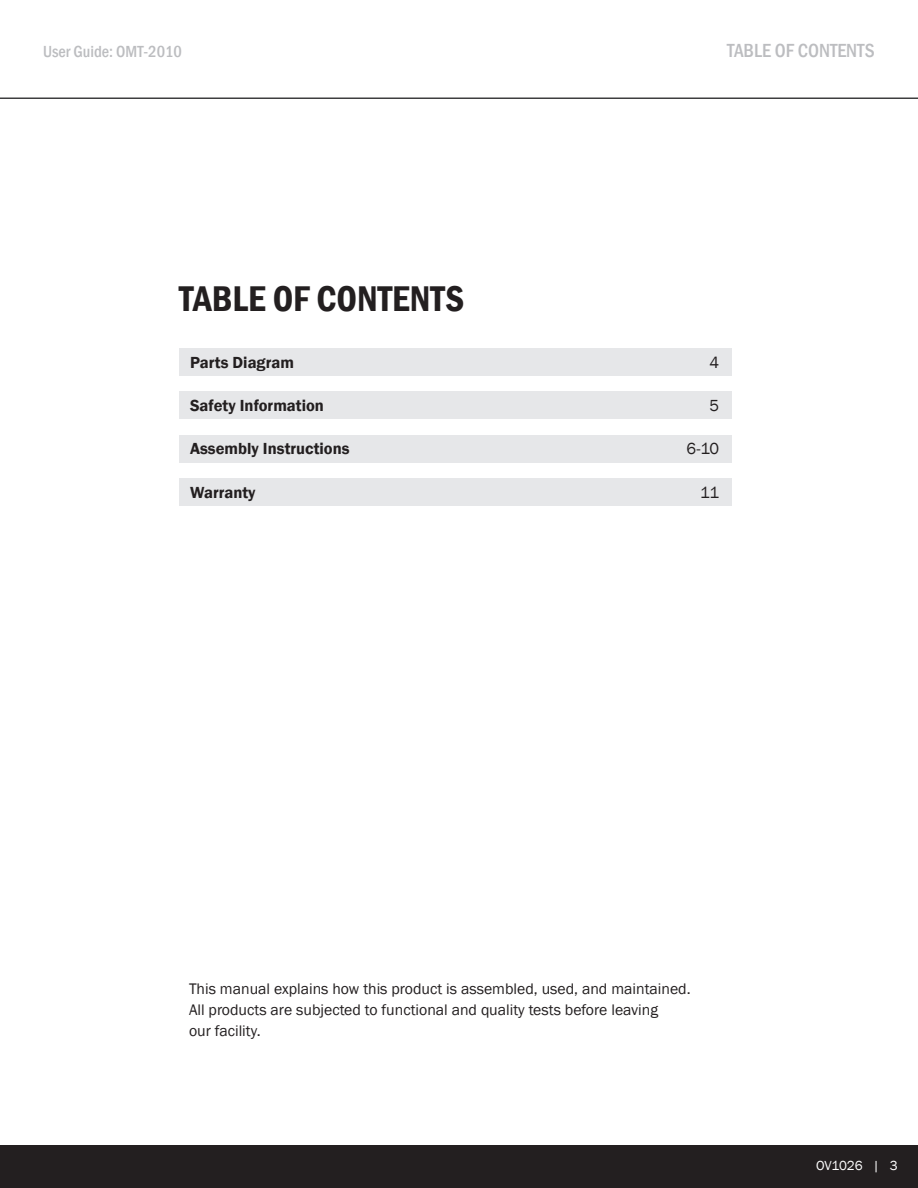
<style>
.page{position:relative;width:918px;height:1188px;background:#fff}
.page>*{position:absolute;margin:0;border:0;box-sizing:border-box;transform-origin:0 0}
.t1{font:600 condensed 36.75px "Franklin Gothic";color:#231f20}
.t2{font:500 condensed 19.5px "Franklin Gothic";color:#bcbdc0}
.t3{font:600 16.5px "Franklin Gothic";color:#231f20}
.t4{font:500 condensed 16.5px "Franklin Gothic";color:#bcbdc0}
.t5{font:16.5px "Franklin Gothic";color:#231f20}
.Foreward_copy{font:15.75px/21px "Franklin Gothic";color:#231f20}
.t6{font:13.5px "Franklin Gothic";color:#fff}
</style>
<div class="page">
<div style="left:0;top:1145px;width:918px;height:43px;background:#231f20"></div>
<svg style="left:0;top:97px;width:918px;height:2px;background:#6e6e6e"></svg>
<div style="left:179px;top:348px;width:553px;height:27px;background:#e6e7e9"></div>
<div style="left:179px;top:392px;width:553px;height:27px;background:#e6e7e9"></div>
<div style="left:179px;top:435px;width:553px;height:27px;background:#e6e7e9"></div>
<div style="left:179px;top:479px;width:553px;height:27px;background:#e6e7e9"></div>
<p class="t4" style="left:43px;top:41px;width:140px">User Guide: OMT-2010</p>
<p class="t2" style="left:727px;top:38px;width:149px">TABLE OF CONTENTS</p>
<p class="t1" style="left:179px;top:274px;width:286px">TABLE OF CONTENTS</p>
<p class="t3" style="left:190px;top:352px;width:105px">Parts Diagram</p>
<p class="t5" style="left:710px;top:352px;width:11px">4</p>
<p class="t3" style="left:190px;top:396px;width:135px">Safety Information</p>
<p class="t5" style="left:710px;top:395px;width:11px">5</p>
<p class="t3" style="left:190px;top:439px;width:161px">Assembly Instructions</p>
<p class="t5" style="left:687px;top:439px;width:34px">6-10</p>
<p class="t3" style="left:190px;top:482px;width:67px">Warranty</p>
<p class="t5" style="left:700px;top:482px;width:21px">11</p>
<p class="Foreward_copy" style="left:189px;top:979px;width:503px">This manual explains how this product is assembled, used, and maintained.<br>All products are subjected to functional and quality tests before leaving<br>our facility.</p>
<p class="t6" style="left:816px;top:1158px;width:83px">OV1026 | 3</p>
</div>
